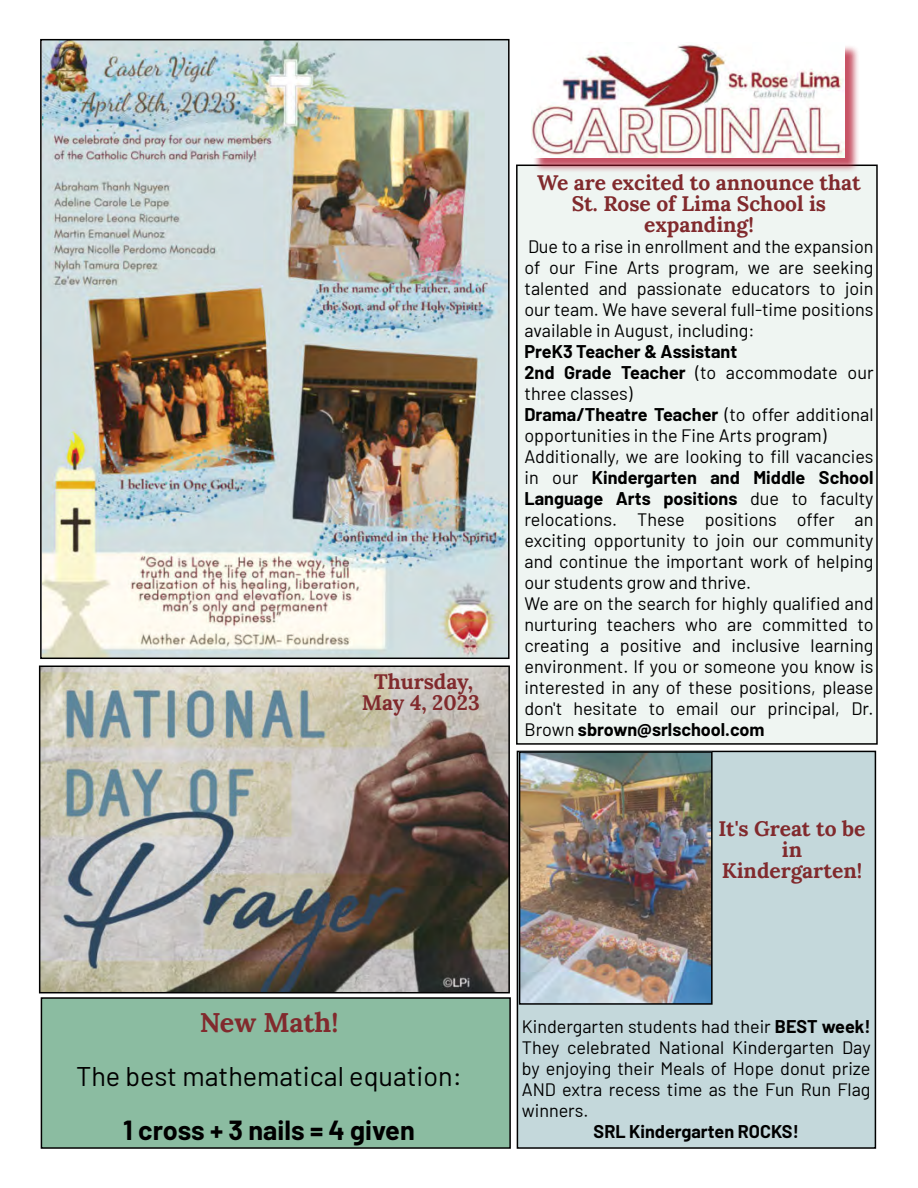
<style>
.page{position:relative;width:918px;height:1188px;background:#fff}
.page>*{position:absolute;margin:0;border:0;box-sizing:border-box;transform-origin:0 0}
.Barlow{font:27px "Qflbyq Barlow";color:#000}
.Barlow-2{font:700 27px "Vdnnjh Barlow";color:#000}
.My_Header{font:700 27px "Xwvfdq Lora";letter-spacing:-.005em;color:#812a2d}
.My_Header-2{font:700 21px/21px "Xwvfdq Lora";color:#812a2d;text-align:center}
.Barlow-3{font:18px/21px "Qflbyq Barlow";color:#000;text-align:justify}
.Barlow-4{font:700 18px "Vdnnjh Barlow";color:#000}
.s1{font-family:"Bjhyyn Barlow";font-weight:700}
.s2{font-family:"Vdnnjh Barlow";font-weight:700}
</style>
<div class="page">
<div style="left:41px;top:998px;width:469px;height:150px;background:#8bbca1"></div>
<div style="left:41px;top:997px;width:470px;height:152px;border:2px solid #000"></div>
<div style="left:517px;top:165px;width:360px;height:579px;background:#eff5f2"></div>
<div style="left:516px;top:165px;width:362px;height:580px;border:2px solid #000"></div>
<div style="left:517px;top:751px;width:358px;height:397px;background:#c4d8db"></div>
<div style="left:517px;top:751px;width:359px;height:398px;border:2px solid #000"></div>
<div style="left:533px;top:45px;width:327px;height:128px;background:#b41931;opacity:.75"></div>
<img style="left:531px;top:44px;width:314px;height:114px">
<img style="left:42px;top:669px;width:465px;height:321px">
<div style="left:39px;top:666px;width:471px;height:327px;border:2px solid #000"></div>
<img style="left:43px;top:42px;width:464px;height:614px">
<div style="left:40px;top:39px;width:470px;height:620px;border:2px solid #000"></div>
<img style="left:522px;top:754px;width:188px;height:248px">
<div style="left:519px;top:751px;width:194px;height:254px;border:2px solid #000"></div>
<p class="My_Header-2" style="left:374px;top:670px;width:100px">Thursday,</p>
<p class="My_Header-2" style="left:362px;top:691px;width:119px">May 4, 2023</p>
<p class="My_Header-2" style="left:537px;top:171px;width:325px">We are excited to announce that<br>St. Rose of Lima School is expanding!</p>
<p class="Barlow-3" style="left:525px;top:235px;width:351px">Due to a rise in enrollment and the expansion of our Fine Arts program, we are seeking talented and passionate educators to join our team. We have several full-time positions available in August, including:</p>
<p class="Barlow-4" style="left:525px;top:338px;width:214px">PreK3 Teacher &amp; Assistant</p>
<p class="Barlow-3" style="left:525px;top:361px;width:351px"><span class="s1">2nd Grade Teacher</span> (to accommodate our three classes)</p>
<p class="Barlow-3" style="left:525px;top:403px;width:351px"><span class="s2">Drama/Theatre Teacher</span> (to offer additional opportunities in the Fine Arts program)</p>
<p class="Barlow-3" style="left:525px;top:445px;width:351px">Additionally, we are looking to fill vacancies in our <span class="s2">Kindergarten and Middle School Language Arts positions</span> due to faculty relocations. These positions offer an exciting opportunity to join our community and continue the important work of helping our students grow and thrive.</p>
<p class="Barlow-3" style="left:525px;top:592px;width:351px">We are on the search for highly qualified and nurturing teachers who are committed to creating a positive and inclusive learning environment. If you or someone you know is interested in any of these positions, please don't hesitate to email our principal, Dr.<br>Brown <span class="s2">sbrown@srlschool.com</span></p>
<p class="My_Header-2" style="left:718px;top:816px;width:149px">It's Great to be in<br>Kindergarten!</p>
<p class="My_Header" style="left:200px;top:1002px;width:140px">New Math!</p>
<p class="Barlow" style="left:76px;top:1056px;width:387px">The best mathematical equation:</p>
<p class="Barlow-2" style="left:123px;top:1110px;width:293px">1 cross + 3 nails = 4 given</p>
<p class="Barlow-3" style="left:522px;top:1015px;width:350px">Kindergarten students had their <span class="s1">BEST week!<br></span>They celebrated National Kindergarten Day by enjoying their Meals of Hope donut prize AND extra recess time as the Fun Run Flag winners.</p>
<p class="Barlow-4" style="left:594px;top:1118px;width:207px">SRL Kindergarten ROCKS!</p>
</div>
